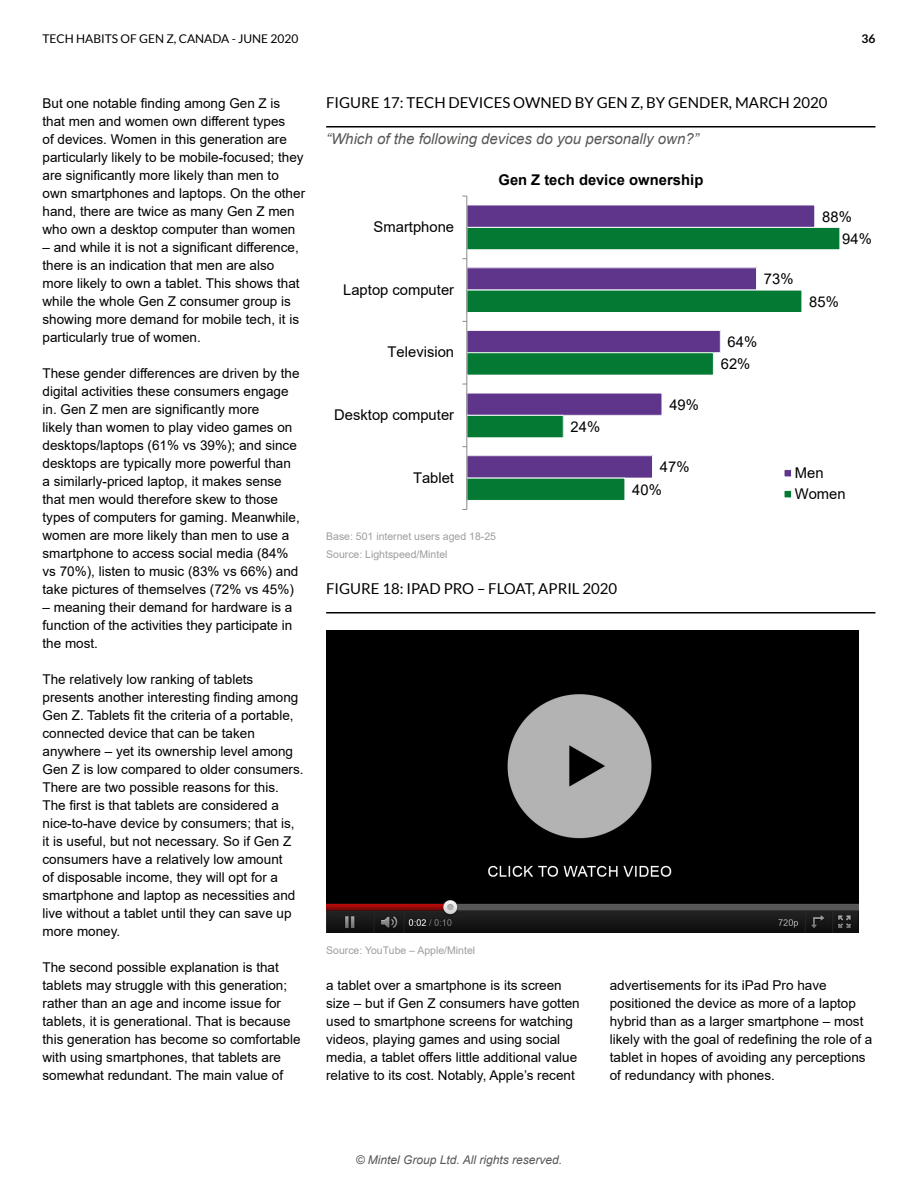
<style>
.page{position:relative;width:918px;height:1188px;background:#fff}
.page>*{position:absolute;margin:0;border:0;box-sizing:border-box;transform-origin:0 0}
.t1{font:15px "Lato";color:#000}
.t2{font:italic 15px "Arial";color:#575756}
.t3{font:14.7px/20.9px "Arial";color:#000}
.t4{font:700 14.7px "Arial";color:#000}
.t5{font:13.5px/18px "Arial";color:#000}
.t6{font:italic 12px "Arial";color:#575756}
.t7{font:12px "Lato";color:#000}
.t8{font:700 12px "Lato";color:#000}
.t9{font:10.5px/18px "Arial";color:#9d9d9c}
</style>
<div class="page">
<hr style="left:326px;top:126px;width:549px;height:2px;background:#000">
<hr style="left:326px;top:612px;width:549px;height:2px;background:#000">
<img style="left:326px;top:630px;width:533px;height:302px">
<div style="left:467px;top:205px;width:348px;height:22px;background:#5e358b"></div>
<div style="left:467px;top:268px;width:290px;height:22px;background:#5e358b"></div>
<div style="left:467px;top:267px;width:290px;height:24px;border:1px solid #fff"></div>
<div style="left:467px;top:330px;width:253px;height:23px;background:#5e358b"></div>
<div style="left:467px;top:330px;width:254px;height:23px;border:1px solid #fff"></div>
<div style="left:467px;top:393px;width:195px;height:22px;background:#5e358b"></div>
<div style="left:467px;top:456px;width:186px;height:22px;background:#5e358b"></div>
<div style="left:467px;top:455px;width:186px;height:24px;border:1px solid #fff"></div>
<div style="left:467px;top:227px;width:373px;height:23px;background:#047934"></div>
<div style="left:467px;top:227px;width:373px;height:23px;border:1px solid #fff"></div>
<div style="left:467px;top:290px;width:335px;height:23px;background:#047934"></div>
<div style="left:467px;top:290px;width:335px;height:23px;border:1px solid #fff"></div>
<div style="left:467px;top:353px;width:246px;height:22px;background:#047934"></div>
<div style="left:467px;top:352px;width:247px;height:24px;border:1px solid #fff"></div>
<div style="left:467px;top:415px;width:96px;height:23px;background:#047934"></div>
<div style="left:467px;top:415px;width:97px;height:23px;border:1px solid #fff"></div>
<div style="left:467px;top:478px;width:158px;height:22px;background:#047934"></div>
<div style="left:467px;top:478px;width:158px;height:23px;border:1px solid #fff"></div>
<hr style="left:466px;top:196px;width:1px;height:313px;background:#898989">
<div style="left:784px;top:470px;width:8px;height:7px;background:#5e358b"></div>
<div style="left:784px;top:469px;width:8px;height:8px;border:1px solid #fff"></div>
<div style="left:784px;top:490px;width:8px;height:8px;background:#047934"></div>
<div style="left:784px;top:490px;width:8px;height:8px;border:1px solid #fff"></div>
<p class="t7" style="left:43px;top:31px;width:257px">TECH HABITS OF GEN Z, CANADA - JUNE 2020</p>
<p class="t8" style="left:862px;top:31px;width:15px">36</p>
<p class="t5" style="left:43px;top:94px;width:264px">But one notable finding among Gen Z is that men and women own different types<br>of devices. Women in this generation are particularly likely to be mobile-focused; they are significantly more likely than men to own smartphones and laptops. On the other hand, there are twice as many Gen Z men who own a desktop computer than women</p>
<p class="t5" style="left:43px;top:238px;width:259px">– and while it is not a significant difference, there is an indication that men are also more likely to own a tablet. This shows that while the whole Gen Z consumer group is showing more demand for mobile tech, it is particularly true of women.</p>
<p class="t5" style="left:43px;top:364px;width:259px">These gender differences are driven by the digital activities these consumers engage in. Gen Z men are significantly more<br>likely than women to play video games on desktops/laptops (61% vs 39%); and since desktops are typically more powerful than a similarly-priced laptop, it makes sense that men would therefore skew to those types of computers for gaming. Meanwhile, women are more likely than men to use a smartphone to access social media (84% vs 70%), listen to music (83% vs 66%) and take pictures of themselves (72% vs 45%)</p>
<p class="t5" style="left:43px;top:598px;width:251px;text-align:justify">– meaning their demand for hardware is a function of the activities they participate in the most.</p>
<p class="t5" style="left:43px;top:670px;width:263px">The relatively low ranking of tablets presents another interesting finding among Gen Z. Tablets fit the criteria of a portable, connected device that can be taken anywhere – yet its ownership level among Gen Z is low compared to older consumers.<br>There are two possible reasons for this.<br>The first is that tablets are considered a nice-to-have device by consumers; that is, it is useful, but not necessary. So if Gen Z consumers have a relatively low amount<br>of disposable income, they will opt for a smartphone and laptop as necessities and live without a tablet until they can save up more money.</p>
<p class="t5" style="left:43px;top:958px;width:260px">The second possible explanation is that tablets may struggle with this generation; rather than an age and income issue for tablets, it is generational. That is because this generation has become so comfortable with using smartphones, that tablets are somewhat redundant. The main value of</p>
<p class="t1" style="left:326px;top:94px;width:503px">FIGURE 17: TECH DEVICES OWNED BY GEN Z, BY GENDER, MARCH 2020</p>
<p class="t2" style="left:326px;top:129px;width:374px">“Which of the following devices do you personally own?”</p>
<p class="t3" style="left:374px;top:216px;width:82px">Smartphone</p>
<p class="t3" style="left:343px;top:279px;width:112px">Laptop computer</p>
<p class="t3" style="left:388px;top:342px;width:68px">Television</p>
<p class="t3" style="left:334px;top:404px;width:121px">Desktop computer</p>
<p class="t3" style="left:413px;top:467px;width:43px">Tablet</p>
<p class="t4" style="left:498px;top:169px;width:206px">Gen Z tech device ownership</p>
<p class="t3" style="left:571px;top:416px;width:31px">24%</p>
<p class="t3" style="left:669px;top:394px;width:31px">49%</p>
<p class="t3" style="left:660px;top:456px;width:31px">47%</p>
<p class="t3" style="left:632px;top:479px;width:31px">40%</p>
<p class="t9" style="left:326px;top:527px;width:171px">Base: 501 internet users aged 18-25<br>Source: Lightspeed/Mintel</p>
<p class="t1" style="left:326px;top:580px;width:293px">FIGURE 18: IPAD PRO – FLOAT, APRIL 2020</p>
<p class="t3" style="left:764px;top:269px;width:31px">73%</p>
<p class="t3" style="left:728px;top:331px;width:31px">64%</p>
<p class="t3" style="left:721px;top:354px;width:31px">62%</p>
<p class="t3" style="left:822px;top:206px;width:31px">88%</p>
<p class="t3" style="left:842px;top:228px;width:31px">94%</p>
<p class="t3" style="left:809px;top:291px;width:31px">85%</p>
<p class="t3" style="left:795px;top:462px;width:52px">Men<br>Women</p>
<p class="t9" style="left:326px;top:941px;width:151px">Source: YouTube – Apple/Mintel</p>
<p class="t5" style="left:326px;top:976px;width:255px">a tablet over a smartphone is its screen size – but if Gen Z consumers have gotten used to smartphone screens for watching videos, playing games and using social media, a tablet offers little additional value relative to its cost. Notably, Apple’s recent</p>
<p class="t5" style="left:610px;top:976px;width:264px">advertisements for its iPad Pro have positioned the device as more of a laptop hybrid than as a larger smartphone – most likely with the goal of redefining the role of a tablet in hopes of avoiding any perceptions of redundancy with phones.</p>
<p class="t6" style="left:356px;top:1152px;width:208px">© Mintel Group Ltd. All rights reserved.</p>
</div>
